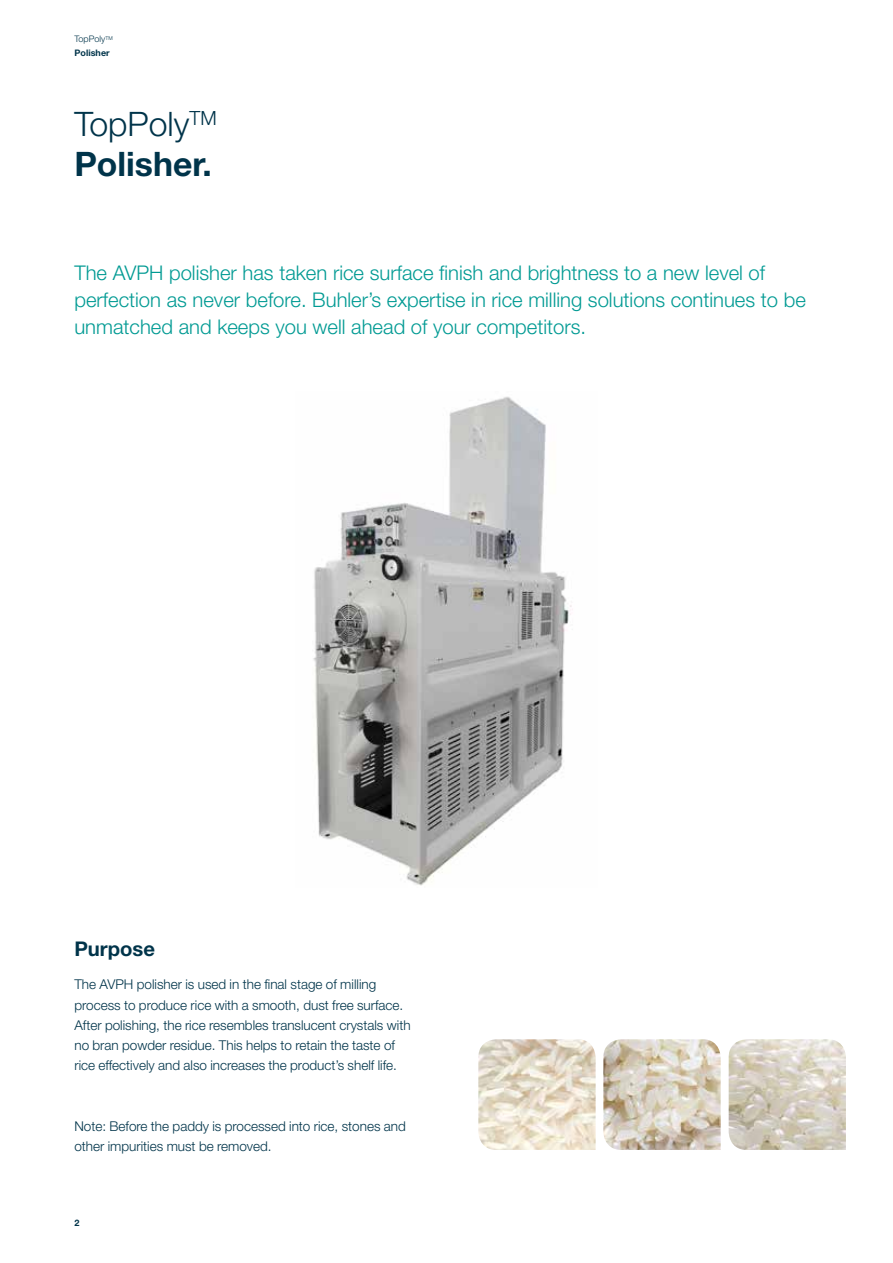
<style>
.page{position:relative;width:893px;height:1263px;background:#fff}
.page>*{position:absolute;margin:0;border:0;box-sizing:border-box;transform-origin:0 0}
.t1{font:300 33.75px "Helvetica Neue LT Pro";color:#00344a}
.t2{font:700 33.75px "Helvetica Neue LT";color:#00344a}
.t3{font:300 20.25px/27px "Helvetica Neue LT Pro";color:#009a93}
.t4{font:700 20.25px "Helvetica Neue LT";color:#00344a}
.t5{font:300 13.5px/20.2px "Helvetica Neue LT";color:#00344a}
.t6{font:700 9px/13.5px "Helvetica Neue LT";letter-spacing:.005em;color:#00344a}
.s1{font-weight:300}
</style>
<div class="page">
<img style="left:313px;top:396px;width:260px;height:490px">
<img style="left:478px;top:1039px;width:118px;height:111px">
<img style="left:603px;top:1039px;width:118px;height:111px">
<img style="left:729px;top:1039px;width:117px;height:111px">
<p class="t6" style="left:74px;top:32px;width:40px"><span class="s1">TopPoly</span><sup>TM<br></sup>Polisher</p>
<h1 class="t1" style="left:74px;top:103px;width:144px">TopPoly<sup>TM</sup></h1>
<h1 class="t2" style="left:74px;top:143px;width:139px">Polisher.</h1>
<h2 class="t3" style="left:74px;top:259px;width:733px">The AVPH polisher has taken rice surface finish and brightness to a new level of perfection as never before. Buhler’s expertise in rice milling solutions continues to be unmatched and keeps you well ahead of your competitors.</h2>
<h2 class="t4" style="left:74px;top:936px;width:82px">Purpose</h2>
<p class="t5" style="left:74px;top:974px;width:338px">The AVPH polisher is used in the final stage of milling process to produce rice with a smooth, dust free surface.<br>After polishing, the rice resembles translucent crystals with no bran powder residue. This helps to retain the taste of rice effectively and also increases the product’s shelf life.</p>
<p class="t5" style="left:74px;top:1116px;width:333px">Note: Before the paddy is processed into rice, stones and other impurities must be removed.</p>
<p class="t6" style="left:74px;top:1215px;width:7px">2</p>
</div>
